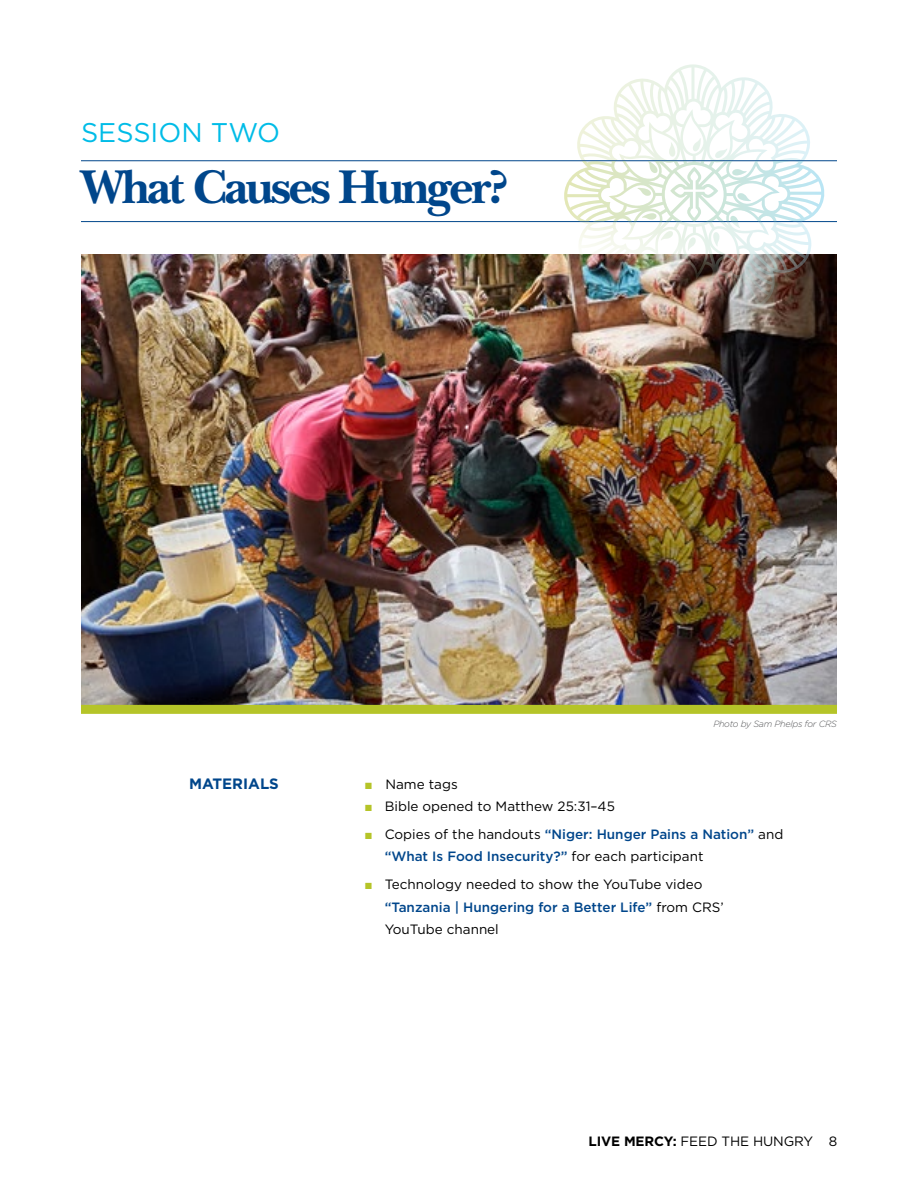
<style>
.page{position:relative;width:918px;height:1188px;background:#fff}
.page>*{position:absolute;margin:0;border:0;box-sizing:border-box;transform-origin:0 0}
.t1{font:700 49.5px "New Baskerville Std";letter-spacing:-.05em;color:#00468b}
.t2{font:27px "Gotham";color:#00bce7}
.t3{font:700 15px "Gotham";color:#00468b}
.t4{font:13.5px/22.5px "Gotham";color:#000}
.t5{font:500 13.5px/22.5px "Gotham";color:#00468b}
.t6{font:italic 300 9px "Gotham";letter-spacing:-.03em;color:#58595b}
.s1{font-family:"Times New Roman";font-weight:700;color:#b5c428}
.s2{font-family:"Times New Roman";color:#b5c428}
.s3{font-family:"Times New Roman";font-weight:400;color:#b5c428}
.s4{font-weight:400;color:#000}
.s5{font-weight:500;color:#00468b}
.s6{font-weight:700}
</style>
<div class="page">
<img style="left:81px;top:255px;width:756px;height:450px">
<div style="left:81px;top:705px;width:756px;height:9px;background:#b5c428"></div>
<img style="left:564px;top:64px;width:263px;height:260px">
<hr style="left:81px;top:160px;width:756px;height:1px;background:#00468b">
<hr style="left:81px;top:221px;width:756px;height:1px;background:#00468b">
<svg style="left:564px;top:159px;width:263px;height:62px"></svg>
<h2 class="t2" style="left:81px;top:115px;width:201px">SESSION TWO</h2>
<h1 class="t1" style="left:81px;top:158px;width:429px">What Causes Hunger?</h1>
<p class="t6" style="left:713px;top:718px;width:125px">Photo by Sam Phelps for CRS</p>
<p class="t3" style="left:189px;top:773px;width:91px">MATERIALS</p>
<p class="t4" style="left:364px;top:772px;width:95px"><span class="s1">■</span> Name tags</p>
<p class="t4" style="left:364px;top:795px;width:252px"><span class="s2">■</span> Bible opened to Matthew 25:31–45</p>
<p class="t5" style="left:385px;top:823px;width:400px;text-indent:-20px"><span class="s3">■</span> <span class="s4">Copies of the handouts</span> “Niger: Hunger Pains a Nation” <span class="s4">and </span>“What Is Food Insecurity?” <span class="s4">for each participant</span></p>
<p class="t4" style="left:385px;top:873px;width:341px;text-indent:-20px"><span class="s2">■</span> Technology needed to show the YouTube video <span class="s5">“Tanzania | Hungering for a Better Life”</span> from CRS’<br>YouTube channel</p>
<p class="t4" style="left:589px;top:1129px;width:250px"><span class="s6">LIVE MERCY:</span> FEED THE HUNGRY 8</p>
</div>
